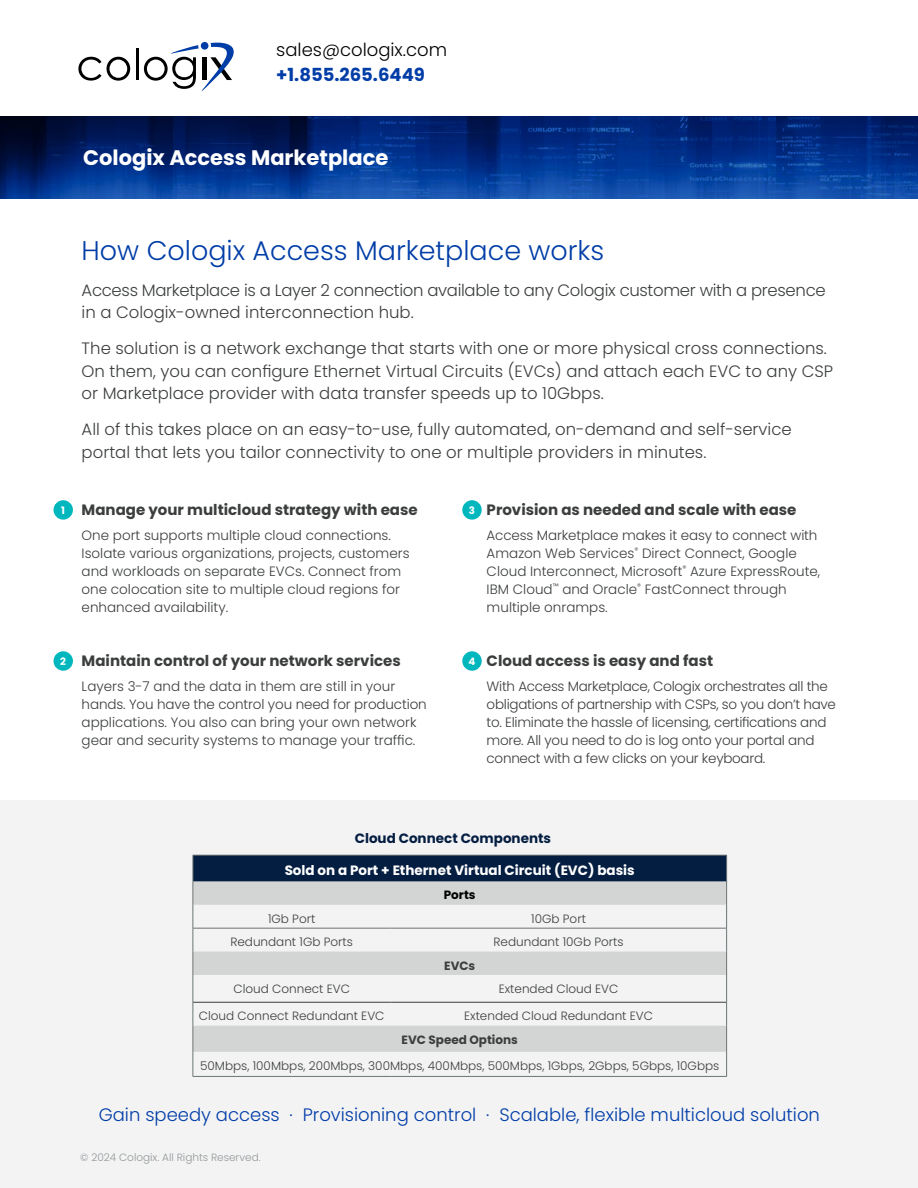
<style>
.page{position:relative;width:918px;height:1188px;background:#fff}
.page>*{position:absolute;margin:0;border:0;box-sizing:border-box;transform-origin:0 0}
.t1{font:300 27px "Poppins";color:#003da7}
.t2{font:700 21px "Poppins";color:#fff}
.t3{font:300 18px "Poppins";color:#003da7}
.t4{font:300 18px "Poppins";color:#000}
.t5{font:700 18px "Poppins";color:#003da7}
.t6{font:300 16.5px/22.5px "Poppins";color:#3c3e3e}
.t7{font:300 16.5px/22.5px "Poppins";letter-spacing:-.02em;color:#3c3e3e}
.t8{font:700 15px "Poppins";color:#3c3e3e}
.t9{font:300 13.5px/18px "Poppins";color:#3c3e3e}
.t10{font:300 13.5px/18px "Poppins";letter-spacing:-.02em;color:#3c3e3e}
.t11{font:700 13.5px "Poppins";color:#fff}
.t12{font:700 13.5px "Poppins";color:#041e42}
.t13{font:300 12px "Poppins";color:#3c3e3e}
.t14{font:700 12px "Poppins";color:#3c3e3e}
.t15{font:700 12px "Poppins";color:#000}
.t16{font:300 10.5px "Poppins";color:#929797}
.t17{font:700 10.2px "Poppins";color:#fff}
</style>
<div class="page">
<svg style="left:78px;top:57px;width:52px;height:24px"></svg>
<hr style="left:136px;top:49px;width:2px;height:31px;background:#000">
<svg style="left:144px;top:43px;width:90px;height:48px"></svg>
<div style="left:201px;top:42px;width:8px;height:8px;background:#003da7;border-radius:50%"></div>
<div style="left:0;top:800px;width:918px;height:388px;background:#f3f3f4"></div>
<svg style="left:0;top:117px;width:918px;height:82px;background:#053081"></svg>
<div style="left:54px;top:500px;width:19px;height:20px;background:#00b7bd;border-radius:50%"></div>
<div style="left:462px;top:500px;width:20px;height:20px;background:#00b7bd;border-radius:50%"></div>
<div style="left:54px;top:651px;width:19px;height:20px;background:#00b7bd;border-radius:50%"></div>
<div style="left:462px;top:651px;width:20px;height:20px;background:#00b7bd;border-radius:50%"></div>
<div style="left:193px;top:855px;width:534px;height:26px;background:#041e42"></div>
<svg style="left:194px;top:881px;width:532px;height:171px"></svg>
<hr style="left:193px;top:928px;width:198px;height:1px;background:#6d7474">
<hr style="left:391px;top:928px;width:336px;height:1px;background:#6d7474">
<hr style="left:193px;top:1002px;width:198px;height:1px;background:#3c3e3e">
<hr style="left:391px;top:1002px;width:335px;height:1px;background:#3c3e3e">
<hr style="left:193px;top:855px;width:198px;height:1px;background:#6d7474">
<hr style="left:391px;top:855px;width:336px;height:1px;background:#6d7474">
<svg style="left:193px;top:855px;width:1px;height:221px"></svg>
<svg style="left:726px;top:855px;width:1px;height:221px"></svg>
<hr style="left:193px;top:1076px;width:198px;height:1px;background:#6d7474">
<hr style="left:391px;top:1076px;width:336px;height:1px;background:#6d7474">
<h3 class="t4" style="left:276px;top:39px;width:172px">sales@cologix.com</h3>
<h3 class="t5" style="left:276px;top:65px;width:150px">+1.855.265.6449</h3>
<h2 class="t2" style="left:83px;top:145px;width:307px">Cologix Access Marketplace</h2>
<h1 class="t1" style="left:82px;top:235px;width:524px">How Cologix Access Marketplace works</h1>
<p class="t7" style="left:82px;top:279px;width:746px">Access Marketplace is a Layer 2 connection available to any Cologix customer with a presence in a Cologix-owned interconnection hub.</p>
<p class="t6" style="left:82px;top:337px;width:753px">The solution is a network exchange that starts with one or more physical cross connections.<br>On them, you can configure Ethernet Virtual Circuits (EVCs) and attach each EVC to any CSP or Marketplace provider with data transfer speeds up to 10Gbps.</p>
<p class="t6" style="left:82px;top:418px;width:712px">All of this takes place on an easy-to-use, fully automated, on-demand and self-service portal that lets you tailor connectivity to one or multiple providers in minutes.</p>
<p class="t8" style="left:82px;top:501px;width:338px">Manage your multicloud strategy with ease</p>
<p class="t9" style="left:82px;top:526px;width:329px">One port supports multiple cloud connections.<br>Isolate various organizations, projects, customers and workloads on separate EVCs. Connect from one colocation site to multiple cloud regions for enhanced availability.</p>
<p class="t8" style="left:82px;top:652px;width:321px">Maintain control of your network services</p>
<p class="t9" style="left:82px;top:677px;width:347px">Layers 3-7 and the data in them are still in your hands. You have the control you need for production applications. You also can bring your own network gear and security systems to manage your traffic.</p>
<p class="t17" style="left:61px;top:504px;width:5px">1</p>
<p class="t17" style="left:469px;top:504px;width:8px">3</p>
<p class="t17" style="left:60px;top:656px;width:7px">2</p>
<p class="t17" style="left:469px;top:656px;width:8px">4</p>
<p class="t8" style="left:487px;top:501px;width:311px">Provision as needed and scale with ease</p>
<p class="t9" style="left:487px;top:526px;width:335px">Access Marketplace makes it easy to connect with Amazon Web Services<sup>®</sup> Direct Connect, Google Cloud Interconnect, Microsoft<sup>®</sup> Azure ExpressRoute, IBM Cloud<sup>™</sup> and Oracle<sup>®</sup> FastConnect through multiple onramps.</p>
<p class="t8" style="left:487px;top:652px;width:228px">Cloud access is easy and fast</p>
<p class="t10" style="left:487px;top:677px;width:351px">With Access Marketplace, Cologix orchestrates all the obligations of partnership with CSPs, so you don’t have to. Eliminate the hassle of licensing, certifications and more. All you need to do is log onto your portal and connect with a few clicks on your keyboard.</p>
<p class="t12" style="left:355px;top:830px;width:198px">Cloud Connect Components</p>
<p class="t11" style="left:285px;top:862px;width:352px">Sold on a Port + Ethernet Virtual Circuit (EVC) basis</p>
<p class="t15" style="left:444px;top:888px;width:33px">Ports</p>
<p class="t13" style="left:268px;top:912px;width:49px">1Gb Port</p>
<p class="t13" style="left:531px;top:912px;width:56px">10Gb Port</p>
<p class="t13" style="left:230px;top:935px;width:124px">Redundant 1Gb Ports</p>
<p class="t13" style="left:494px;top:935px;width:132px">Redundant 10Gb Ports</p>
<p class="t14" style="left:444px;top:958px;width:33px">EVCs</p>
<p class="t13" style="left:234px;top:982px;width:118px">Cloud Connect EVC</p>
<p class="t13" style="left:499px;top:982px;width:121px">Extended Cloud EVC</p>
<p class="t13" style="left:199px;top:1009px;width:187px">Cloud Connect Redundant EVC</p>
<p class="t13" style="left:464px;top:1009px;width:190px">Extended Cloud Redundant EVC</p>
<p class="t14" style="left:402px;top:1032px;width:118px">EVC Speed Options</p>
<p class="t13" style="left:200px;top:1059px;width:521px">50Mbps, 100Mbps, 200Mbps, 300Mbps, 400Mbps, 500Mbps, 1Gbps, 2Gbps, 5Gbps, 10Gbps</p>
<h3 class="t3" style="left:99px;top:1104px;width:723px">Gain speedy access . Provisioning control . Scalable, flexible multicloud solution</h3>
<p class="t16" style="left:80px;top:1151px;width:182px">© 2024 Cologix. All Rights Reserved.</p>
</div>
